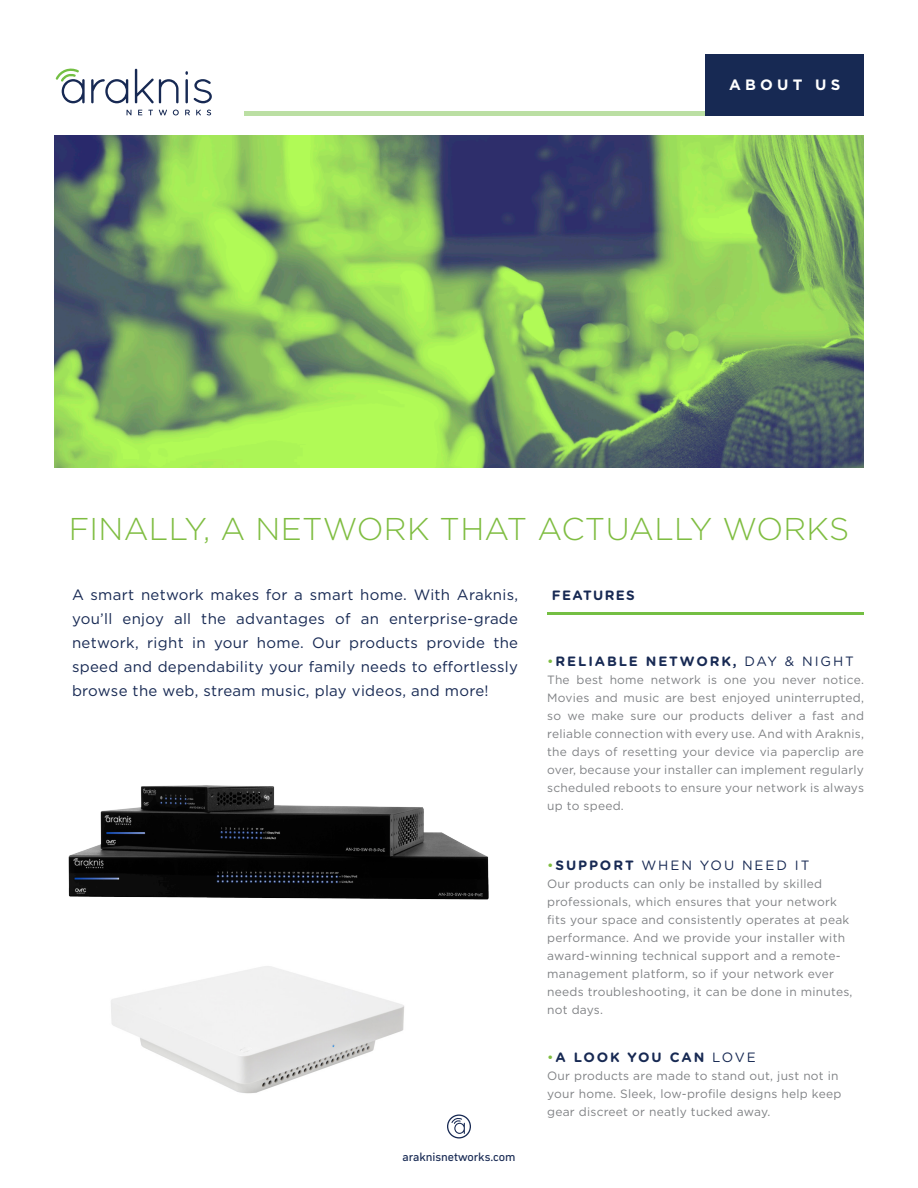
<style>
.page{position:relative;width:918px;height:1188px;background:#fff}
.page>*{position:absolute;margin:0;border:0;box-sizing:border-box;transform-origin:0 0}
.header_1{font:300 31.5px "Gotham";letter-spacing:.01em;color:#7fbd41}
.t1{font:15px/24px "Gotham";letter-spacing:.02em;color:#172953;text-align:justify}
.t2{font:700 15px "Gotham";letter-spacing:.28em;color:#fff}
.header_2{font:700 13.5px "Gotham Rounded";letter-spacing:.14em;color:#172953}
.header_2-2{font:13.5px "Gotham Rounded";letter-spacing:.14em;color:#172953}
.header_2-3{font:700 13.5px "Gotham Rounded";letter-spacing:.1em;color:#172953}
.header_2-4{font:12px/18px "Gotham";letter-spacing:.02em;color:#808285}
.t3{font:12px "Compasse";color:#172953}
.s1{font-weight:400;color:#7fbd41}
.s2{font-weight:400}
.s3{color:#7fbd41}
.s4{font-weight:700}
</style>
<div class="page">
<img style="left:111px;top:966px;width:293px;height:128px">
<hr style="left:547px;top:612px;width:317px;height:3px;background:#74bf43">
<img style="left:54px;top:135px;width:810px;height:333px">
<hr style="left:245px;top:111px;width:619px;height:4px;background:#bbdfa3">
<div style="left:706px;top:54px;width:158px;height:61px;background:#172953"></div>
<svg style="left:91px;top:79px;width:37px;height:24px"></svg>
<svg style="left:135px;top:69px;width:44px;height:34px"></svg>
<hr style="left:185px;top:79px;width:3px;height:24px;background:#172953">
<svg style="left:185px;top:71px;width:3px;height:4px"></svg>
<svg style="left:194px;top:79px;width:18px;height:24px"></svg>
<svg style="left:56px;top:69px;width:29px;height:34px"></svg>
<svg style="left:127px;top:110px;width:4px;height:5px"></svg>
<svg style="left:138px;top:110px;width:4px;height:5px"></svg>
<svg style="left:148px;top:110px;width:5px;height:5px"></svg>
<svg style="left:159px;top:110px;width:8px;height:5px"></svg>
<svg style="left:173px;top:110px;width:6px;height:5px"></svg>
<svg style="left:185px;top:110px;width:5px;height:5px"></svg>
<svg style="left:196px;top:110px;width:5px;height:5px"></svg>
<svg style="left:207px;top:110px;width:4px;height:5px"></svg>
<svg style="left:447px;top:1115px;width:24px;height:23px"></svg>
<img style="left:68px;top:785px;width:421px;height:115px">
<p class="t2" style="left:729px;top:75px;width:113px">ABOUT US</p>
<p class="header_1" style="left:69px;top:509px;width:782px">FINALLY, A NETWORK THAT ACTUALLY WORKS</p>
<p class="t1" style="left:72px;top:582px;width:448px">A smart network makes for a smart home. With Araknis, you’ll enjoy all the advantages of an enterprise-grade network, right in your home. Our products provide the speed and dependability your family needs to effortlessly browse the web, stream music, play videos, and more!</p>
<p class="t3" style="left:402px;top:1150px;width:115px">araknisnetworks.com</p>
<p class="header_2-3" style="left:552px;top:585px;width:85px">FEATURES</p>
<p class="header_2" style="left:547px;top:651px;width:308px"><span class="s1">•</span>RELIABLE NETWORK, <span class="s2">DAY &amp; NIGHT</span></p>
<p class="header_2-4" style="left:547px;top:670px;width:318px;text-align:justify">The best home network is one you never notice.<br>Movies and music are best enjoyed uninterrupted, so we make sure our products deliver a fast and reliable connection with every use. And with Araknis, the days of resetting your device via paperclip are over, because your installer can implement regularly scheduled reboots to ensure your network is always up to speed.</p>
<p class="header_2-2" style="left:547px;top:856px;width:264px"><span class="s3">•</span><span class="s4">SUPPORT</span> WHEN YOU NEED IT</p>
<p class="header_2-4" style="left:547px;top:874px;width:307px">Our products can only be installed by skilled professionals, which ensures that your network fits your space and consistently operates at peak performance. And we provide your installer with award-winning technical support and a remote&shy;management platform, so if your network ever needs troubleshooting, it can be done in minutes, not days.</p>
<p class="header_2" style="left:547px;top:1047px;width:210px"><span class="s1">•</span>A LOOK YOU CAN <span class="s2">LOVE</span></p>
<p class="header_2-4" style="left:547px;top:1066px;width:296px">Our products are made to stand out, just not in your home. Sleek, low-profile designs help keep gear discreet or neatly tucked away.</p>
</div>
